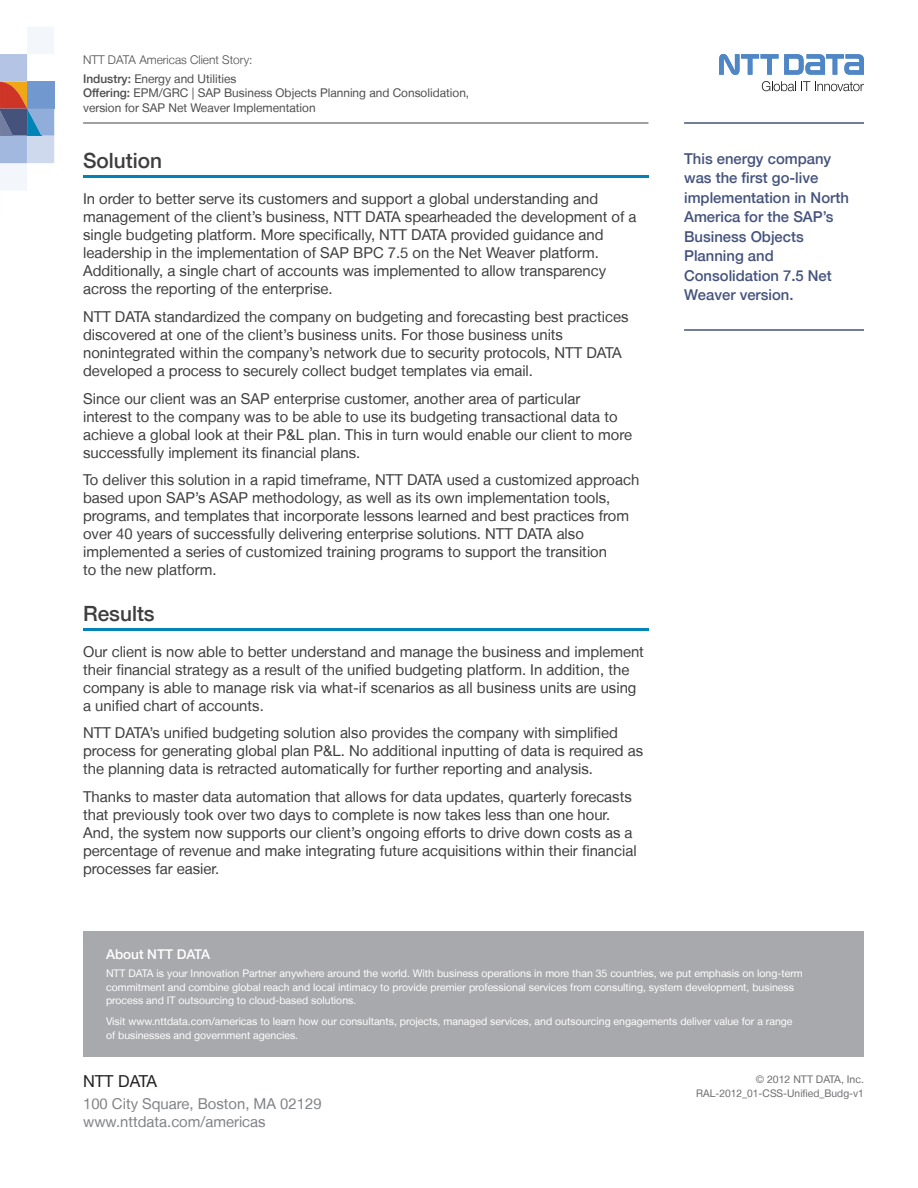
<style>
.page{position:relative;width:918px;height:1188px;background:#fff}
.page>*{position:absolute;margin:0;border:0;box-sizing:border-box;transform-origin:0 0}
.t1{font:500 21px "Helvetica Neue LT";color:#3e3e3f}
.t2{font:16.5px "Helvetica Neue LT";color:#231f20}
.t3{font:15px/18px "Helvetica Neue LT";color:#3e3e3f}
.t4{font:500 15px/19.5px "Helvetica Neue LT";color:#45537d}
.t5{font:15px/18px "Helvetica Neue LT";color:#808285}
.t6{font:500 13.5px "Helvetica Neue LT";color:#fff}
.t7{font:12px/14.4px "Helvetica Neue LT";color:#4e4d4e}
.t8{font:300 12px/18.8px "Helvetica Neue LT";color:#4e4d4e}
.t9{font:10.5px/13.5px "Helvetica Neue LT";color:#fff}
.t10{font:10.5px/13.8px "Helvetica Neue LT";color:#6c6d70;text-align:right}
.s1{font-weight:500}
.s2{font-weight:400}
.s3{color:#808285}
</style>
<div class="page">
<svg style="left:0;top:27px;width:55px;height:163px"></svg>
<svg style="left:719px;top:54px;width:145px;height:21px"></svg>
<svg style="left:762px;top:81px;width:102px;height:10px"></svg>
<hr style="left:83px;top:122px;width:565px;height:2px;background:#808285">
<div style="left:83px;top:931px;width:781px;height:126px;background:#a8a9ad"></div>
<hr style="left:83px;top:176px;width:565px;height:2px;background:#0083b6">
<hr style="left:83px;top:628px;width:565px;height:3px;background:#0083b6">
<hr style="left:684px;top:122px;width:180px;height:2px;background:#44527c">
<hr style="left:684px;top:329px;width:180px;height:2px;background:#44527c">
<p class="t8" style="left:83px;top:50px;width:171px">NTT DATA Americas Client Story:<br><span class="s1">Industry:</span> <span class="s2">Energy and Utilities</span></p>
<p class="t7" style="left:83px;top:86px;width:388px"><span class="s1">Offering:</span> EPM/GRC | SAP Business Objects Planning and Consolidation, version for SAP Net Weaver Implementation</p>
<h1 class="t1" style="left:83px;top:148px;width:80px">Solution</h1>
<p class="t3" style="left:83px;top:190px;width:555px">In order to better serve its customers and support a global understanding and management of the client’s business, NTT DATA spearheaded the development of a single budgeting platform. More specifically, NTT DATA provided guidance and leadership in the implementation of SAP BPC 7.5 on the Net Weaver platform.<br>Additionally, a single chart of accounts was implemented to allow transparency across the reporting of the enterprise.</p>
<p class="t3" style="left:83px;top:307px;width:547px">NTT DATA standardized the company on budgeting and forecasting best practices discovered at one of the client’s business units. For those business units nonintegrated within the company’s network due to security protocols, NTT DATA developed a process to securely collect budget templates via email.</p>
<p class="t3" style="left:83px;top:389px;width:551px">Since our client was an SAP enterprise customer, another area of particular interest to the company was to be able to use its budgeting transactional data to achieve a global look at their P&amp;L plan. This in turn would enable our client to more successfully implement its financial plans.</p>
<p class="t3" style="left:83px;top:471px;width:558px">To deliver this solution in a rapid timeframe, NTT DATA used a customized approach based upon SAP’s ASAP methodology, as well as its own implementation tools, programs, and templates that incorporate lessons learned and best practices from over 40 years of successfully delivering enterprise solutions. NTT DATA also implemented a series of customized training programs to support the transition<br>to the new platform.</p>
<h1 class="t1" style="left:83px;top:601px;width:73px">Results</h1>
<p class="t3" style="left:83px;top:642px;width:562px">Our client is now able to better understand and manage the business and implement their financial strategy as a result of the unified budgeting platform. In addition, the company is able to manage risk via what-if scenarios as all business units are using a unified chart of accounts.</p>
<p class="t3" style="left:83px;top:724px;width:562px">NTT DATA’s unified budgeting solution also provides the company with simplified process for generating global plan P&amp;L. No additional inputting of data is required as the planning data is retracted automatically for further reporting and analysis.</p>
<p class="t3" style="left:83px;top:787px;width:555px">Thanks to master data automation that allows for data updates, quarterly forecasts that previously took over two days to complete is now takes less than one hour.<br>And, the system now supports our client’s ongoing efforts to drive down costs as a percentage of revenue and make integrating future acquisitions within their financial processes far easier.</p>
<p class="t4" style="left:684px;top:148px;width:166px">This energy company was the first go-live implementation in North<br>America for the SAP’s<br>Business Objects<br>Planning and<br>Consolidation 7.5 Net<br>Weaver version.</p>
<p class="t6" style="left:106px;top:946px;width:106px">About NTT DATA</p>
<p class="t9" style="left:106px;top:967px;width:698px">NTT DATA is your Innovation Partner anywhere around the world. With business operations in more than 35 countries, we put emphasis on long-term commitment and combine global reach and local intimacy to provide premier professional services from consulting, system development, business process and IT outsourcing to cloud-based solutions.</p>
<p class="t9" style="left:106px;top:1015px;width:688px">Visit www.nttdata.com/americas to learn how our consultants, projects, managed services, and outsourcing engagements deliver value for a range of businesses and government agencies.</p>
<p class="t2" style="left:83px;top:1071px;width:76px">NTT DATA</p>
<p class="t5" style="left:83px;top:1095px;width:240px">100 City Square, Boston, MA 02129 www.nttdata.com/americas</p>
<p class="t10" style="left:696px;top:1072px;width:169px"><span class="s3">©</span> 2012 NTT DATA, Inc.<br>RAL-2012_01-CSS-Unified_Budg-v1</p>
</div>
